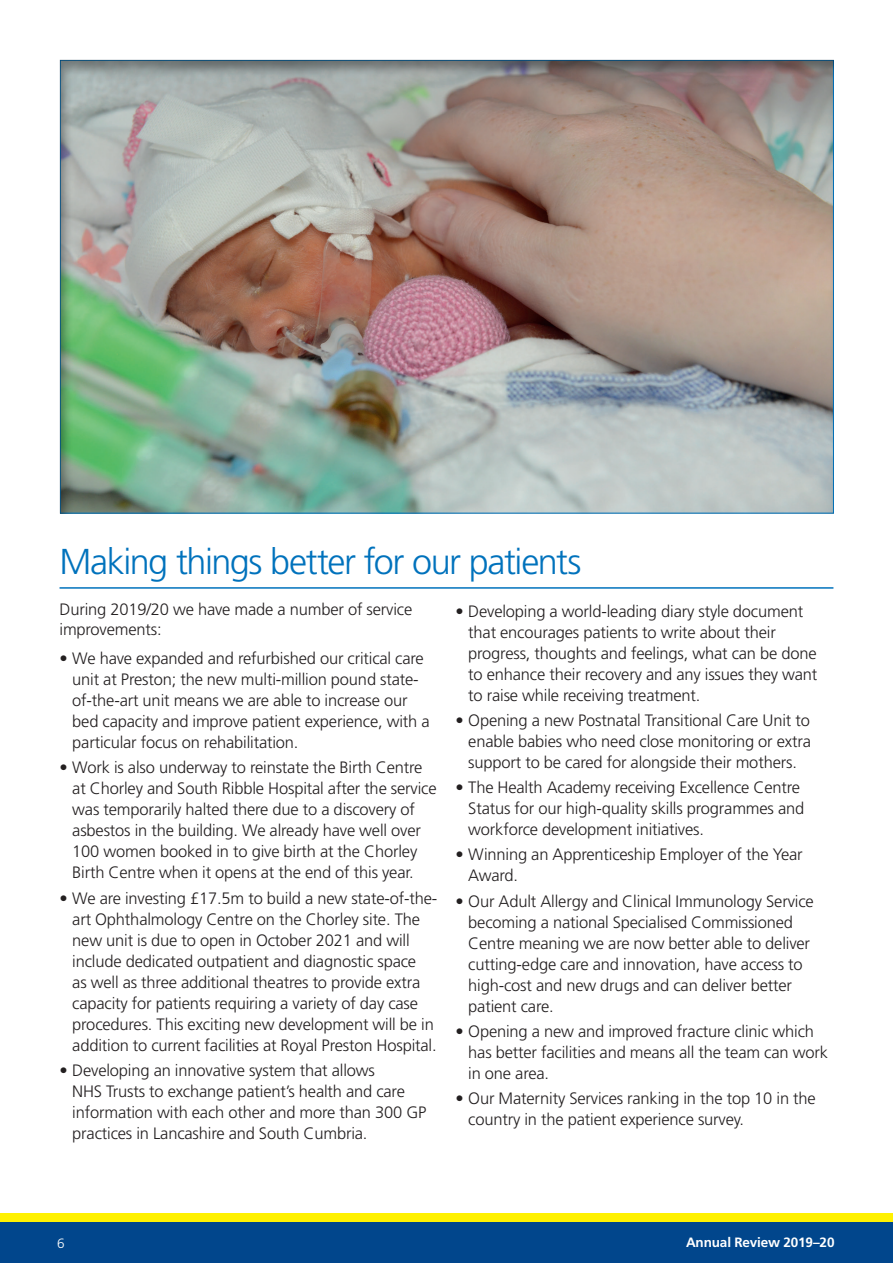
<style>
.page{position:relative;width:893px;height:1263px;background:#fff}
.page>*{position:absolute;margin:0;border:0;box-sizing:border-box;transform-origin:0 0}
.Page_headline{font:300 36px "Frutiger LT Std";letter-spacing:-.04em;color:#0072bc}
.body{font:300 16.5px/21px "Frutiger LT Std";letter-spacing:-.01em;color:#231f20}
.t1{font:700 13.5px "Frutiger LT Std";letter-spacing:-.01em;color:#fff}
.t2{font:300 13.5px "Frutiger LT Std";color:#fff}
</style>
<div class="page">
<div style="left:0;top:1214px;width:893px;height:34px;background:#fff101"></div>
<div style="left:0;top:1222px;width:893px;height:41px;background:#01468c"></div>
<div style="left:59px;top:59px;width:775px;height:454px;background:#231f20;opacity:.4"></div>
<hr style="left:60px;top:587px;width:773px;height:2px;background:#0072bc">
<p class="Page_headline" style="left:60px;top:542px;width:524px">Making things better for our patients</p>
<p class="body" style="left:60px;top:600px;width:354px;line-height:19.5px">During 2019/20 we have made a number of service improvements:</p>
<p class="body" style="left:72px;top:648px;width:359px;text-indent:-13px">• We have expanded and refurbished our critical care unit at Preston; the new multi-million pound state&shy;of-the-art unit means we are able to increase our bed capacity and improve patient experience, with a particular focus on rehabilitation.</p>
<p class="body" style="left:72px;top:757px;width:366px;text-indent:-13px">• Work is also underway to reinstate the Birth Centre at Chorley and South Ribble Hospital after the service was temporarily halted there due to a discovery of asbestos in the building. We already have well over 100 women booked in to give birth at the Chorley Birth Centre when it opens at the end of this year.</p>
<p class="body" style="left:72px;top:888px;width:367px;text-indent:-13px">• We are investing £17.5m to build a new state-of-the&shy;art Ophthalmology Centre on the Chorley site. The new unit is due to open in October 2021 and will include dedicated outpatient and diagnostic space<br>as well as three additional theatres to provide extra capacity for patients requiring a variety of day case procedures. This exciting new development will be in addition to current facilities at Royal Preston Hospital.</p>
<p class="body" style="left:72px;top:1060px;width:356px;text-indent:-13px">• Developing an innovative system that allows<br>NHS Trusts to exchange patient’s health and care information with each other and more than 300 GP practices in Lancashire and South Cumbria.</p>
<p class="body" style="left:468px;top:601px;width:351px;text-indent:-13px">• Developing a world-leading diary style document that encourages patients to write about their progress, thoughts and feelings, what can be done to enhance their recovery and any issues they want to raise while receiving treatment.</p>
<p class="body" style="left:468px;top:710px;width:344px;text-align:justify;text-indent:-13px">• Opening a new Postnatal Transitional Care Unit to enable babies who need close monitoring or extra support to be cared for alongside their mothers.</p>
<p class="body" style="left:468px;top:777px;width:338px;text-indent:-13px">• The Health Academy receiving Excellence Centre<br>Status for our high-quality skills programmes and workforce development initiatives.</p>
<p class="body" style="left:468px;top:844px;width:336px;text-indent:-13px">• Winning an Apprenticeship Employer of the Year<br>Award.</p>
<p class="body" style="left:468px;top:891px;width:347px;text-indent:-13px">• Our Adult Allergy and Clinical Immunology Service becoming a national Specialised Commissioned Centre meaning we are now better able to deliver cutting-edge care and innovation, have access to high-cost and new drugs and can deliver better patient care.</p>
<p class="body" style="left:468px;top:1021px;width:361px;text-indent:-13px">• Opening a new and improved fracture clinic which has better facilities and means all the team can work in one area.</p>
<p class="body" style="left:468px;top:1088px;width:349px;text-indent:-13px">• Our Maternity Services ranking in the top 10 in the country in the patient experience survey.</p>
<p class="t2" style="left:57px;top:1236px;width:9px">6</p>
<p class="t1" style="left:686px;top:1234px;width:150px">Annual Review 2019–20</p>
</div>
